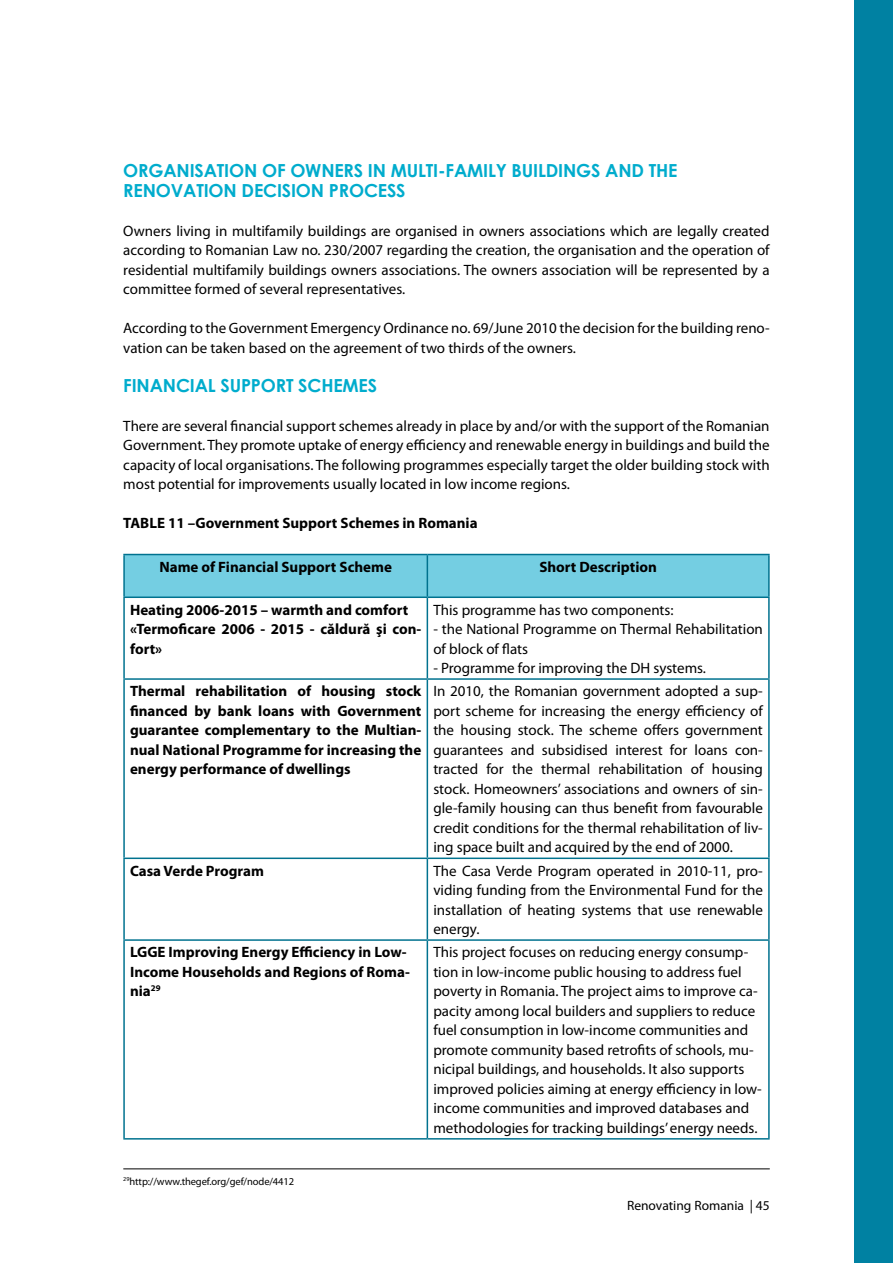
<style>
.page{position:relative;width:893px;height:1263px;background:#fff}
.page>*{position:absolute;margin:0;border:0;box-sizing:border-box;transform-origin:0 0}
.t1{font:700 18px/19.5px "Century Gothic";letter-spacing:-.01em;color:#00accd}
.t2{font:15px/19.5px "Myriad Pro";color:#000;text-align:justify}
.t3{font:700 15px/19.5px "Myriad Pro";color:#000}
.t4{font:13.5px "Myriad Pro";color:#000}
.t5{font:10.5px "Myriad Pro";letter-spacing:-.01em;color:#000}
</style>
<div class="page">
<div style="left:125px;top:555px;width:643px;height:41px;background:#74cee2"></div>
<hr style="left:123px;top:554px;width:304px;height:1px;background:#00728f">
<hr style="left:123px;top:555px;width:2px;height:41px;background:#00728f">
<hr style="left:427px;top:554px;width:343px;height:1px;background:#00728f">
<hr style="left:427px;top:555px;width:1px;height:41px;background:#00728f">
<hr style="left:768px;top:555px;width:2px;height:41px;background:#00728f">
<hr style="left:123px;top:596px;width:304px;height:2px;background:#00728f">
<hr style="left:123px;top:598px;width:2px;height:80px;background:#00728f">
<hr style="left:427px;top:596px;width:343px;height:2px;background:#00728f">
<hr style="left:427px;top:598px;width:1px;height:80px;background:#00728f">
<hr style="left:768px;top:598px;width:2px;height:80px;background:#00728f">
<hr style="left:123px;top:678px;width:304px;height:2px;background:#00728f">
<hr style="left:123px;top:680px;width:2px;height:177px;background:#00728f">
<hr style="left:427px;top:678px;width:343px;height:2px;background:#00728f">
<hr style="left:427px;top:680px;width:1px;height:177px;background:#00728f">
<hr style="left:768px;top:680px;width:2px;height:177px;background:#00728f">
<hr style="left:123px;top:857px;width:304px;height:2px;background:#00728f">
<hr style="left:123px;top:859px;width:2px;height:80px;background:#00728f">
<hr style="left:427px;top:857px;width:343px;height:2px;background:#00728f">
<hr style="left:427px;top:859px;width:1px;height:80px;background:#00728f">
<hr style="left:768px;top:859px;width:2px;height:80px;background:#00728f">
<hr style="left:123px;top:939px;width:304px;height:2px;background:#00728f">
<hr style="left:123px;top:941px;width:2px;height:197px;background:#00728f">
<hr style="left:427px;top:939px;width:343px;height:2px;background:#00728f">
<hr style="left:427px;top:941px;width:1px;height:197px;background:#00728f">
<hr style="left:768px;top:941px;width:2px;height:197px;background:#00728f">
<hr style="left:123px;top:1138px;width:304px;height:1px;background:#00728f">
<hr style="left:427px;top:1138px;width:343px;height:1px;background:#00728f">
<div style="left:855px;top:0;width:38px;height:1263px;background:#0081a2"></div>
<hr style="left:123px;top:1168px;width:647px;height:1px;background:#000">
<p class="t1" style="left:123px;top:160px;width:553px">ORGANISATION OF OWNERS IN MULTI-FAMILY BUILDINGS AND THE<br>RENOVATION DECISION PROCESS</p>
<p class="t2" style="left:123px;top:221px;width:648px">Owners living in multifamily buildings are organised in owners associations which are legally created according to Romanian Law no. 230/2007 regarding the creation, the organisation and the operation of residential multifamily buildings owners associations. The owners association will be represented by a committee formed of several representatives.</p>
<p class="t2" style="left:123px;top:318px;width:648px">According to the Government Emergency Ordinance no. 69/June 2010 the decision for the building reno&shy;vation can be taken based on the agreement of two thirds of the owners.</p>
<p class="t1" style="left:123px;top:375px;width:255px">FINANCIAL SUPPORT SCHEMES</p>
<p class="t2" style="left:123px;top:416px;width:648px">There are several financial support schemes already in place by and/or with the support of the Romanian Government. They promote uptake of energy efficiency and renewable energy in buildings and build the capacity of local organisations. The following programmes especially target the older building stock with most potential for improvements usually located in low income regions.</p>
<p class="t3" style="left:123px;top:513px;width:356px">TABLE 11 –Government Support Schemes in Romania</p>
<p class="t3" style="left:159px;top:556px;width:234px">Name of Financial Support Scheme</p>
<p class="t3" style="left:539px;top:556px;width:119px">Short Description</p>
<p class="t3" style="left:130px;top:599px;width:293px">Heating 2006-2015 – warmth and comfort «Termoficare 2006 - 2015 - căldură şi con&shy;fort»</p>
<p class="t2" style="left:433px;top:599px;width:242px">This programme has two components:</p>
<p class="t2" style="left:433px;top:619px;width:331px">- the National Programme on Thermal Rehabilitation of block of flats</p>
<p class="t2" style="left:433px;top:658px;width:274px">- Programme for improving the DH systems.</p>
<p class="t3" style="left:130px;top:681px;width:293px;text-align:justify">Thermal rehabilitation of housing stock financed by bank loans with Government guarantee complementary to the Multian&shy;nual National Programme for increasing the energy performance of dwellings</p>
<p class="t2" style="left:433px;top:681px;width:332px">I n 2010, the Romanian government adopted a sup&shy;port scheme for increasing the energy efficiency of the housing stock. The scheme offers government guarantees and subsidised interest for loans con&shy;tracted for the thermal rehabilitation of housing stock. Homeowners’ associations and owners of sin&shy;gle-family housing can thus benefit from favourable credit conditions for the thermal rehabilitation of liv&shy;ing space built and acquired by the end of 2000.</p>
<p class="t3" style="left:130px;top:860px;width:135px">Casa Verde Program</p>
<p class="t2" style="left:433px;top:860px;width:331px">The Casa Verde Program operated in 2010-11, pro&shy;viding funding from the Environmental Fund for the installation of heating systems that use renewable energy.</p>
<p class="t3" style="left:130px;top:942px;width:10px">LGGE</p>
<p class="t3" style="left:130px;top:942px;width:281px;text-indent:39px">Improving Energy Efficiency in Low-<br>Income Households and Regions of Roma&shy;nia<sup>29</sup></p>
<p class="t2" style="left:433px;top:942px;width:330px;text-align:left">This project focuses on reducing energy consump&shy;tion in low-income public housing to address fuel poverty in Romania. The project aims to improve ca&shy;pacity among local builders and suppliers to reduce fuel consumption in low-income communities and promote community based retrofits of schools, mu&shy;nicipal buildings, and households. It also supports improved policies aiming at energy efficiency in low&shy;income communities and improved databases and methodologies for tracking buildings’ energy needs.</p>
<p class="t5" style="left:123px;top:1174px;width:172px"><sup>29</sup>http://www.thegef.org/gef/node/4412</p>
<p class="t4" style="left:627px;top:1197px;width:144px">Renovating Romania | 45</p>
</div>
